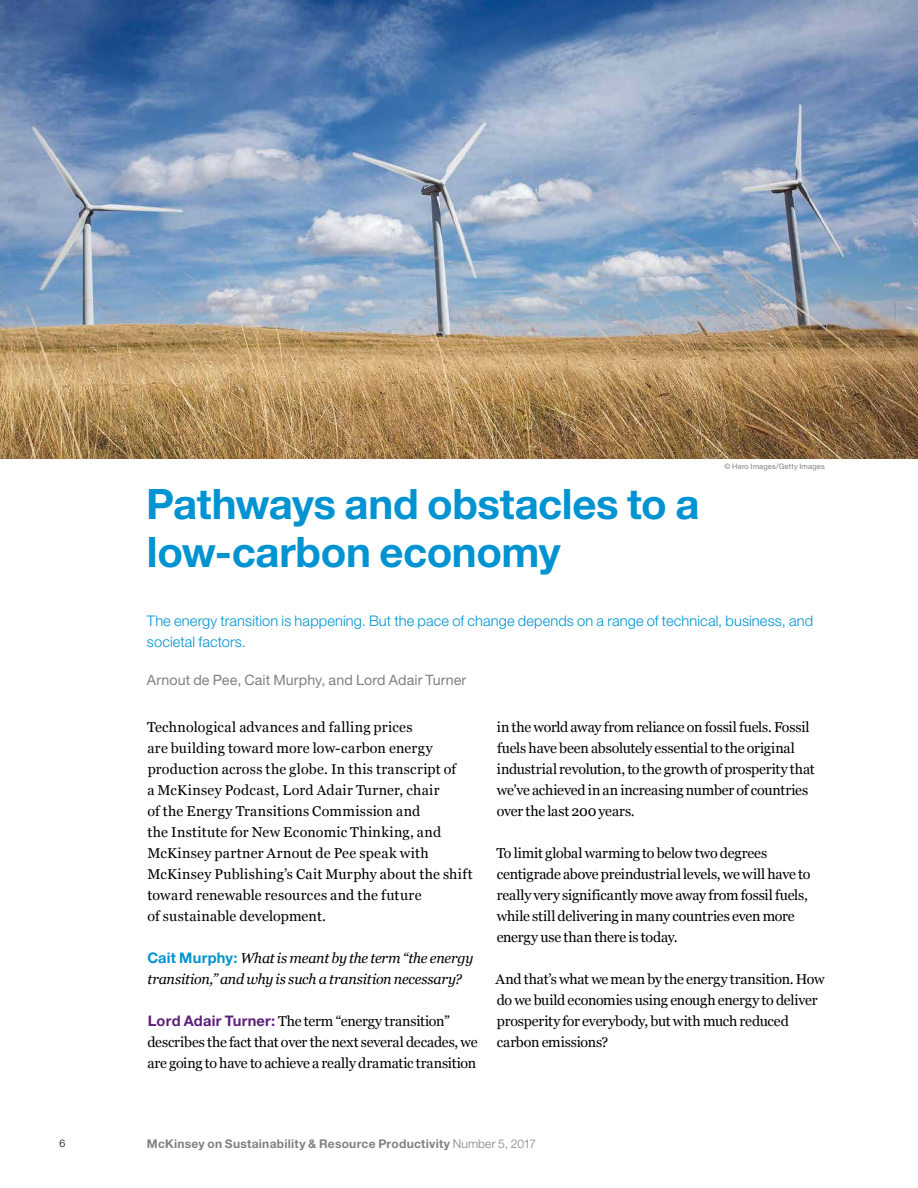
<style>
.page{position:relative;width:918px;height:1188px;background:#fff}
.page>*{position:absolute;margin:0;border:0;box-sizing:border-box;transform-origin:0 0}
.t1{font:700 42px/48px "Helvetica Neue LT Std";letter-spacing:-.01em;color:#0093d1}
.t2{font:300 14.7px/21px "Helvetica Neue LT Std";letter-spacing:.01em;color:#0093d1}
.t3{font:14.25px/21px "Georgia";letter-spacing:-.005em;color:#000}
.t4{font:14.25px/21px "Georgia";letter-spacing:.02em;color:#000}
.t5{font:italic 14.25px/21px "Georgia";letter-spacing:-.02em;color:#000}
.t6{font:14.25px "Helvetica Neue LT Std";letter-spacing:.005em;color:#808183}
.t7{font:700 12px "Helvetica Neue LT Std";letter-spacing:.02em;color:#808183}
.t8{font:300 10.5px "Helvetica Neue LT Std";color:#000}
.t9{font:7.5px "Helvetica Neue LT Std";letter-spacing:.025em;color:#808183}
.s1{font-family:"Helvetica Neue LT Std";font-weight:700;font-style:normal;font-size:14.7px;color:#0093d1}
.s2{font-family:"Helvetica Neue LT Std";font-weight:700;font-size:14.7px;color:#5e207c}
.s3{font-weight:300}
</style>
<div class="page">
<img style="left:0;top:0;width:918px;height:458px">
<h1 class="t1" style="left:146px;top:479px;width:555px">Pathways and obstacles to a low-carbon economy</h1>
<p class="t9" style="left:725px;top:461px;width:102px">© Hero Images/Getty Images</p>
<p class="t2" style="left:147px;top:610px;width:668px">The energy transition is happening. But the pace of change depends on a range of technical, business, and societal factors.</p>
<p class="t6" style="left:147px;top:672px;width:321px">Arnout de Pee, Cait Murphy, and Lord Adair Turner</p>
<p class="t4" style="left:147px;top:716px;width:327px">Technological advances and falling prices<br>are building toward more low-carbon energy production across the globe. In this transcript of<br>a McKinsey Podcast, Lord Adair Turner, chair<br>of the Energy Transitions Commission and<br>the Institute for New Economic Thinking, and McKinsey partner Arnout de Pee speak with McKinsey Publishing’s Cait Murphy about the shift toward renewable resources and the future<br>of sustainable development.</p>
<p class="t5" style="left:147px;top:947px;width:328px"><span class="s1">Cait Murphy:</span> What is meant by the term “the energy transition,” and why is such a transition necessary?</p>
<p class="t3" style="left:147px;top:1010px;width:332px"><span class="s2">Lord Adair Turner:</span> The term “energy transition” describes the fact that over the next several decades, we are going to have to achieve a really dramatic transition</p>
<p class="t3" style="left:497px;top:716px;width:320px">in the world away from reliance on fossil fuels. Fossil fuels have been absolutely essential to the original industrial revolution, to the growth of prosperity that we’ve achieved in an increasing number of countries over the last 200 years.</p>
<p class="t3" style="left:496px;top:842px;width:316px">To limit global warming to below two degrees centigrade above preindustrial levels, we will have to really very significantly move away from fossil fuels, while still delivering in many countries even more energy use than there is today.</p>
<p class="t3" style="left:496px;top:968px;width:331px">And that’s what we mean by the energy transition. How do we build economies using enough energy to deliver prosperity for everybody, but with much reduced carbon emissions?</p>
<p class="t8" style="left:60px;top:1137px;width:7px">6</p>
<p class="t7" style="left:147px;top:1136px;width:391px">McKinsey on Sustainability &amp; Resource Productivity <span class="s3">Number 5, 2017</span></p>
</div>
